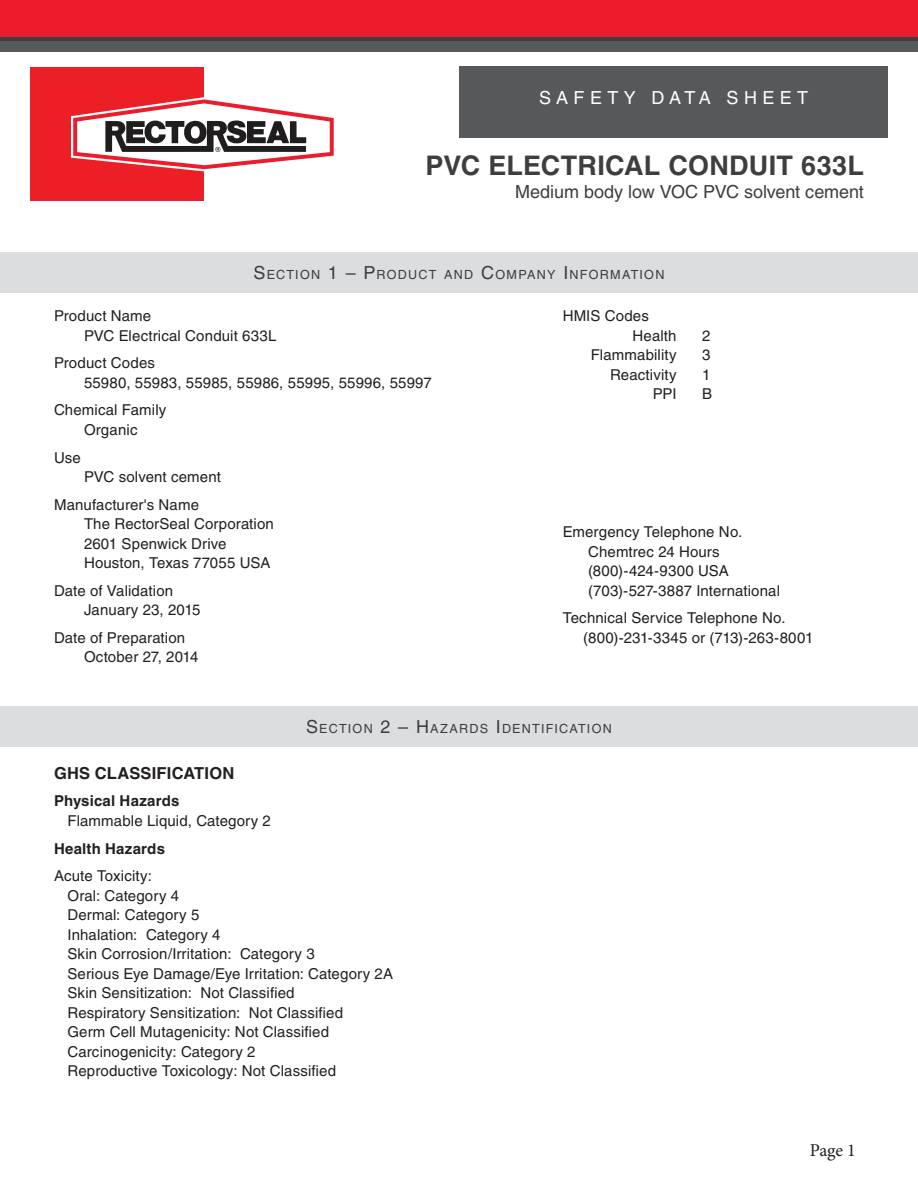
<style>
.page{position:relative;width:918px;height:1188px;background:#fff}
.page>*{position:absolute;margin:0;border:0;box-sizing:border-box;transform-origin:0 0}
.t1{font:700 27px "Helvetica LT Std";letter-spacing:.01em;color:#3e3e3f}
.t2{font:18px "Helvetica LT Std";letter-spacing:-.005em;color:#3e3e3f}
.t3{font:18px "Helvetica LT Std";letter-spacing:.3em;color:#fff}
.t4{font:18px "Minion Pro";color:#231f20}
.t5{font:700 16.5px "Helvetica LT Std";letter-spacing:.015em;color:#231f20}
.t6{font:15px/19.5px "Helvetica LT Std";letter-spacing:.01em;color:#231f20}
.t7{font:700 15px "Helvetica LT Std";letter-spacing:.015em;color:#231f20}
.t8{font:12.6px "Helvetica LT Std";letter-spacing:.1em;color:#3e3e3f}
.s1{font-size:18px}
</style>
<div class="page">
<div style="left:30px;top:68px;width:173px;height:133px;background:#ec1f26"></div>
<svg style="left:71px;top:97px;width:263px;height:74px"></svg>
<div style="left:460px;top:66px;width:428px;height:71px;background:#57585a"></div>
<div style="left:0;top:40px;width:918px;height:12px;background:#57585a"></div>
<div style="left:0;top:0;width:918px;height:40px;background:#eb1c2b"></div>
<hr style="left:0;top:38px;width:918px;height:3px;background:#3e3e3f">
<div style="left:0;top:706px;width:918px;height:41px;background:#dcdddf"></div>
<div style="left:0;top:253px;width:918px;height:40px;background:#dcdddf"></div>
<p class="t3" style="left:539px;top:87px;width:270px">SAFETY DATA SHEET</p>
<h1 class="t1" style="left:426px;top:149px;width:440px">PVC ELECTRICAL CONDUIT 633L</h1>
<p class="t2" style="left:515px;top:181px;width:350px">Medium body low VOC PVC solvent cement</p>
<p class="t8" style="left:253px;top:268px;width:413px"><span class="s1">S</span>ECTION <span class="s1">1 – P</span>RODUCT AND <span class="s1">C</span>OMPANY <span class="s1">I</span> NFORMATION</p>
<p class="t6" style="left:84px;top:306px;width:194px;text-indent:-30px">Product Name<br>PVC Electrical Conduit 633L</p>
<p class="t6" style="left:84px;top:353px;width:349px;text-indent:-30px">Product Codes<br>55980, 55983, 55985, 55986, 55995, 55996, 55997</p>
<p class="t6" style="left:54px;top:400px;width:114px;text-align:center">Chemical Family<br>Organic</p>
<p class="t6" style="left:54px;top:448px;width:28px">Use</p>
<p class="t6" style="left:54px;top:463px;width:168px;line-height:27.6px;text-indent:30px">PVC solvent cement<br>Manufacturer's Name</p>
<p class="t6" style="left:84px;top:514px;width:191px">The RectorSeal Corporation<br>2601 Spenwick Drive<br>Houston, Texas 77055 USA</p>
<p class="t6" style="left:84px;top:581px;width:118px;text-indent:-30px">Date of Validation<br>January 23, 2015</p>
<p class="t6" style="left:84px;top:628px;width:116px;text-indent:-30px">Date of Preparation<br>October 27, 2014</p>
<p class="t6" style="left:633px;top:306px;width:46px;text-indent:-70px">HMIS Codes<br>Health</p>
<p class="t6" style="left:702px;top:326px;width:10px">2</p>
<p class="t6" style="left:591px;top:345px;width:87px">Flammability</p>
<p class="t6" style="left:702px;top:345px;width:10px">3</p>
<p class="t6" style="left:610px;top:365px;width:68px">Reactivity</p>
<p class="t6" style="left:702px;top:365px;width:10px">1</p>
<p class="t6" style="left:653px;top:384px;width:25px">PPI</p>
<p class="t6" style="left:702px;top:384px;width:12px">B</p>
<p class="t6" style="left:588px;top:522px;width:193px;text-indent:-26px">Emergency Telephone No.<br>Chemtrec 24 Hours (800)-424-9300 USA (703)-527-3887 International</p>
<p class="t6" style="left:583px;top:608px;width:232px;text-indent:-20px">Technical Service Telephone No. (800)-231-3345 or (713)-263-8001</p>
<p class="t8" style="left:306px;top:721px;width:307px"><span class="s1">S</span>ECTION <span class="s1">2 – H</span>AZARDS <span class="s1">I</span> DENTIFICATION</p>
<p class="t5" style="left:54px;top:763px;width:182px">GHS CLASSIFICATION</p>
<p class="t7" style="left:54px;top:792px;width:127px">Physical Hazards</p>
<p class="t6" style="left:68px;top:811px;width:205px">Flammable Liquid, Category 2</p>
<p class="t7" style="left:54px;top:839px;width:113px">Health Hazards</p>
<p class="t6" style="left:68px;top:866px;width:327px;text-indent:-14px">Acute Toxicity:<br>Oral: Category 4<br>Dermal: Category 5<br>Inhalation: Category 4<br>Skin Corrosion/Irritation: Category 3<br>Serious Eye Damage/Eye Irritation: Category 2A<br>Skin Sensitization: Not Classified<br>Respiratory Sensitization: Not Classified<br>Germ Cell Mutagenicity: Not Classified<br>Carcinogenicity: Category 2<br>Reproductive Toxicology: Not Classified</p>
<p class="t4" style="left:810px;top:1138px;width:48px">Page 1</p>
</div>
